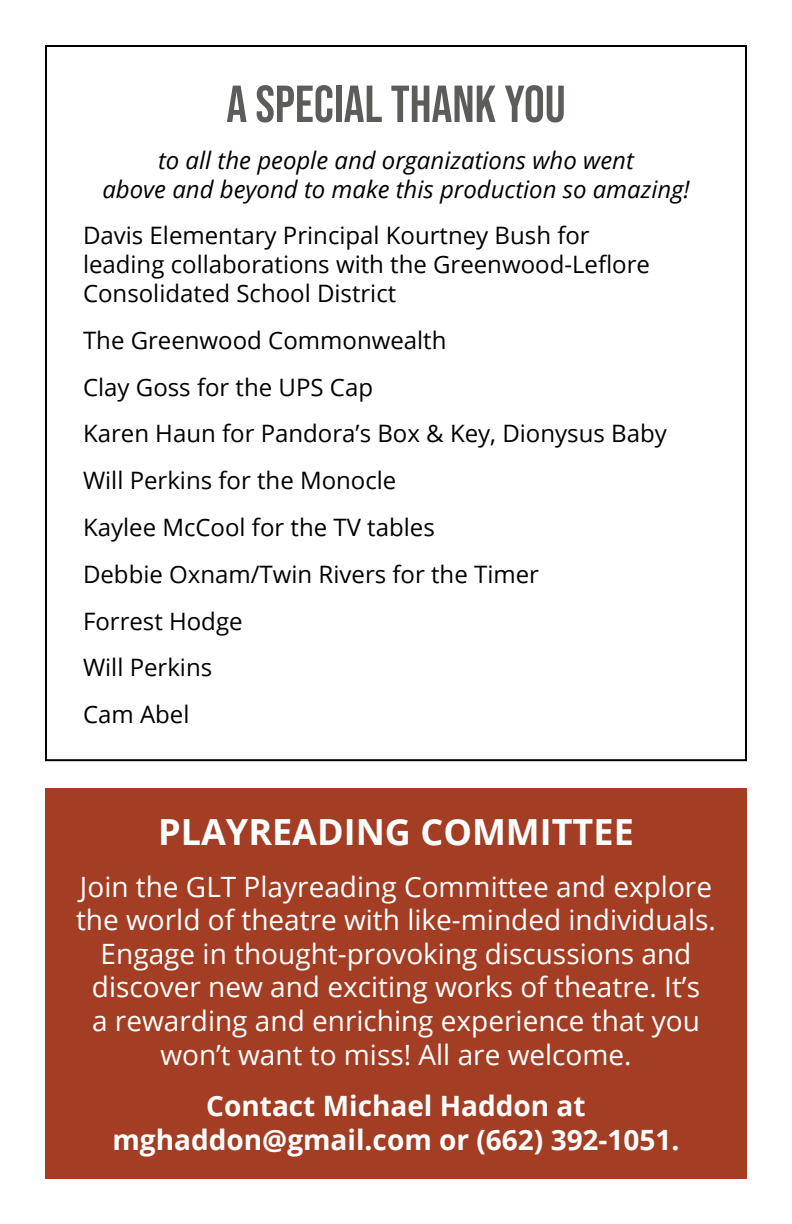
<style>
.page{position:relative;width:792px;height:1224px;background:#fff}
.page>*{position:absolute;margin:0;border:0;box-sizing:border-box;transform-origin:0 0}
.t1{font:52px "Bebas Neue";color:#5c5c58}
.t2{font:700 36px "Open Sans";color:#fff}
.t3{font:28px/33.6px "Open Sans";color:#fff;text-align:center}
.t4{font:700 28px/33.6px "Open Sans";color:#fff;text-align:center}
.t5{font:24px/46.8px "Open Sans";color:#000}
.t6{font:italic 24px/28.8px "Open Sans";color:#000;text-align:center}
</style>
<div class="page">
<div style="left:45px;top:788px;width:702px;height:391px;background:#a33d23"></div>
<h1 class="t1" style="left:226px;top:75px;width:341px">A SPECIAL THANK YOU</h1>
<p class="t6" style="left:102px;top:145px;width:589px">to all the people and organizations who went<br>above and beyond to make this production so amazing!</p>
<p class="t5" style="left:83px;top:221px;width:569px;line-height:28.8px">Davis Elementary Principal Kourtney Bush for leading collaborations with the Greenwood-Leflore<br>Consolidated School District</p>
<p class="t5" style="left:83px;top:316px;width:585px">The Greenwood Commonwealth<br>Clay Goss for the UPS Cap<br>Karen Haun for Pandora’s Box &amp; Key, Dionysus Baby<br>Will Perkins for the Monocle<br>Kaylee McCool for the TV tables<br>Debbie Oxnam/Twin Rivers for the Timer<br>Forrest Hodge<br>Will Perkins<br>Cam Abel</p>
<h2 class="t2" style="left:158px;top:807px;width:477px">PLAYREADING COMMITTEE</h2>
<p class="t3" style="left:76px;top:869px;width:641px">Join the GLT Playreading Committee and explore the world of theatre with like-minded individuals.<br>Engage in thought-provoking discussions and discover new and exciting works of theatre. It’s<br>a rewarding and enriching experience that you won’t want to miss! All are welcome.</p>
<p class="t4" style="left:112px;top:1089px;width:569px">Contact Michael Haddon at mghaddon@gmail.com or (662) 392-1051.</p>
</div>
